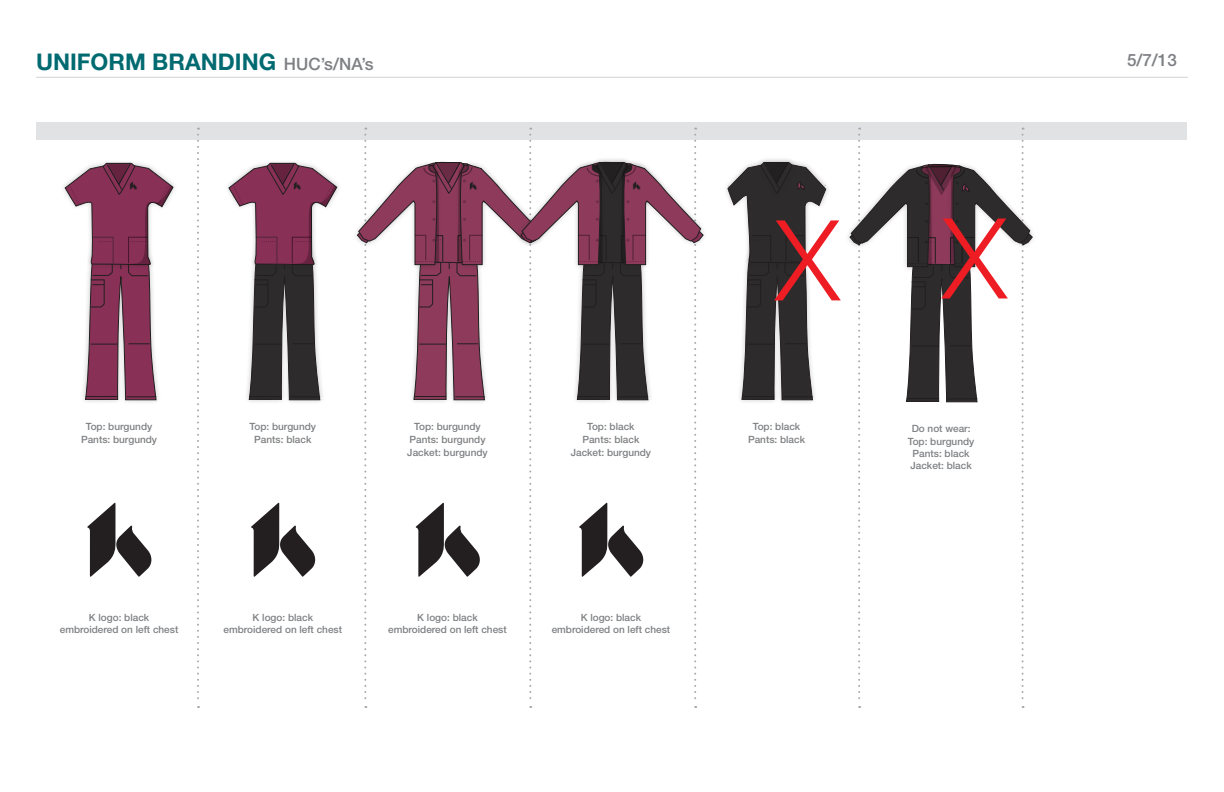
<style>
.page{position:relative;width:1224px;height:792px;background:#fff}
.page>*{position:absolute;margin:0;border:0;box-sizing:border-box;transform-origin:0 0}
.t1{font:700 23px "Helvetica Neue LT Std";color:#006a71}
.t2{font:500 17px "Helvetica Neue LT Std";color:#7e8083}
.t3{font:500 10px/12px "Helvetica Neue LT Std";color:#7e8083;text-align:center}
.s1{font-weight:500;font-size:17px;color:#7e8083}
</style>
<div class="page">
<div style="left:80px;top:234px;width:81px;height:171px;background:#231f20;opacity:.25"></div>
<div style="left:244px;top:234px;width:81px;height:171px;background:#231f20;opacity:.25"></div>
<hr style="left:36px;top:77px;width:1152px;height:1px;background:#d1d2d4">
<div style="left:36px;top:122px;width:1152px;height:18px;background:#e1e2e4"></div>
<svg style="left:197px;top:128px;width:2px;height:580px"></svg>
<svg style="left:64px;top:163px;width:110px;height:237px"></svg>
<svg style="left:228px;top:163px;width:110px;height:237px"></svg>
<svg style="left:87px;top:503px;width:64px;height:74px"></svg>
<svg style="left:251px;top:503px;width:64px;height:74px"></svg>
<div style="left:736px;top:234px;width:82px;height:171px;background:#231f20;opacity:.25"></div>
<div style="left:756px;top:157px;width:41px;height:41px;background:#231f20;opacity:.25"></div>
<svg style="left:357px;top:128px;width:347px;height:580px"></svg>
<svg style="left:727px;top:161px;width:114px;height:239px"></svg>
<svg style="left:849px;top:128px;width:184px;height:580px"></svg>
<p class="t1" style="left:36px;top:48px;width:339px">UNIFORM BRANDING <span class="s1">HUC’s/NA’s</span></p>
<p class="t2" style="left:1127px;top:50px;width:51px">5/7/13</p>
<p class="t3" style="left:86px;top:420px;width:68px">Top: burgundy</p>
<p class="t3" style="left:81px;top:433px;width:78px">Pants: burgundy</p>
<p class="t3" style="left:250px;top:420px;width:68px">Top: burgundy</p>
<p class="t3" style="left:254px;top:433px;width:59px">Pants: black</p>
<p class="t3" style="left:414px;top:420px;width:68px">Top: burgundy</p>
<p class="t3" style="left:409px;top:433px;width:78px">Pants: burgundy</p>
<p class="t3" style="left:407px;top:446px;width:82px">Jacket: burgundy</p>
<p class="t3" style="left:587px;top:420px;width:49px">Top: black</p>
<p class="t3" style="left:582px;top:433px;width:59px">Pants: black</p>
<p class="t3" style="left:571px;top:446px;width:82px">Jacket: burgundy</p>
<p class="t3" style="left:753px;top:420px;width:49px">Top: black</p>
<p class="t3" style="left:748px;top:433px;width:59px">Pants: black</p>
<p class="t3" style="left:912px;top:422px;width:60px">Do not wear:</p>
<p class="t3" style="left:908px;top:435px;width:68px;text-align:left">Top: burgundy<br>Pants: black<br>Jacket: black</p>
<p class="t3" style="left:60px;top:611px;width:120px">K logo: black embroidered on left chest</p>
<p class="t3" style="left:224px;top:611px;width:120px">K logo: black embroidered on left chest</p>
<p class="t3" style="left:388px;top:611px;width:120px">K logo: black embroidered on left chest</p>
<p class="t3" style="left:552px;top:611px;width:120px">K logo: black embroidered on left chest</p>
</div>
